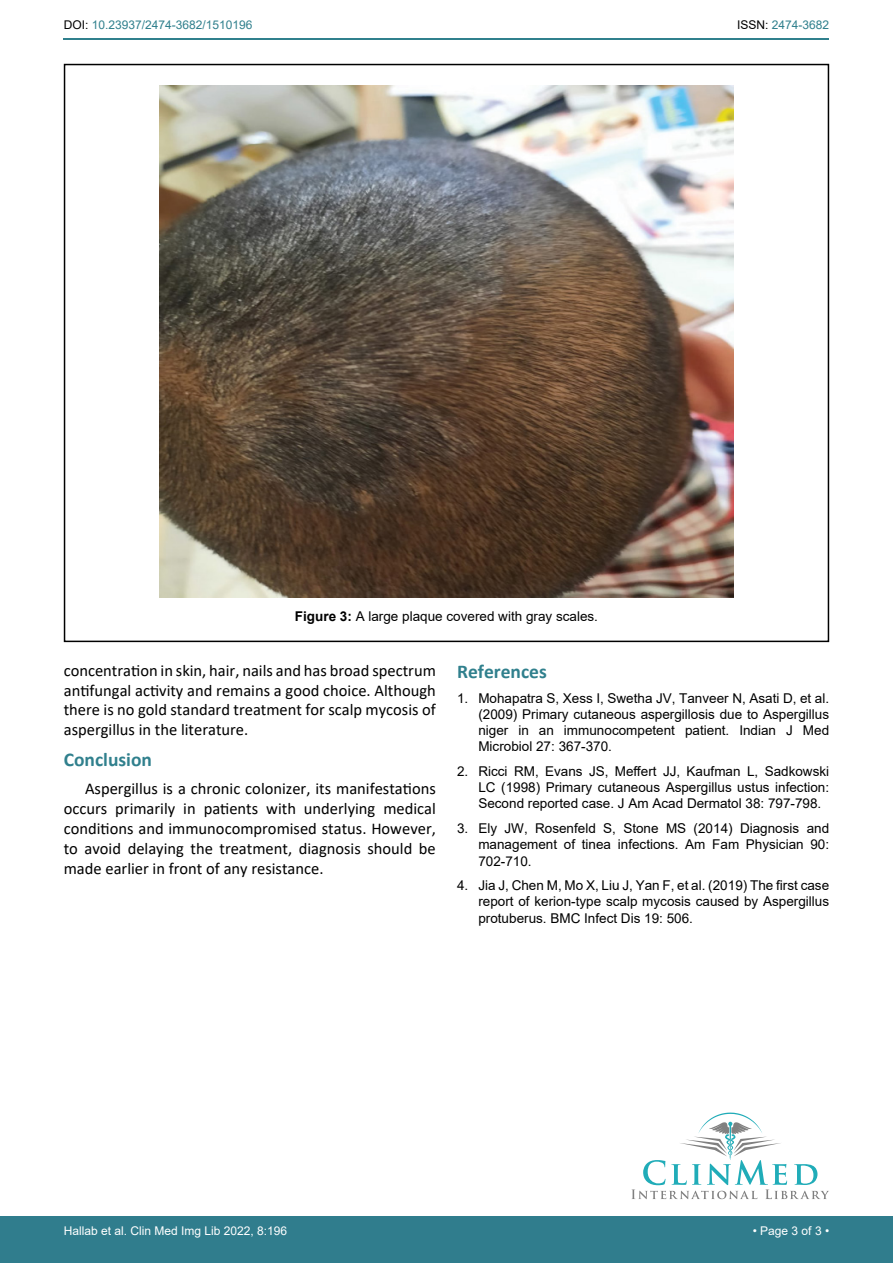
<style>
.page{position:relative;width:893px;height:1263px;background:#fff}
.page>*{position:absolute;margin:0;border:0;box-sizing:border-box;transform-origin:0 0}
.t1{font:700 19.5px "Calibri";color:#30808d}
.t2{font:16.5px/19.8px "Calibri";color:#000;text-align:justify}
.t3{font:13.5px/16.2px "Arial";color:#000;text-align:justify}
.t4{font:12px "Arial";color:#30808d}
.t5{font:12px "Arial";color:#fff}
.s1{color:#000}
.s2{font-weight:700}
</style>
<div class="page">
<hr style="left:64px;top:38px;width:765px;height:2px;background:#30808d">
<div style="left:0;top:1216px;width:893px;height:47px;background:#307d8d"></div>
<svg style="left:631px;top:1112px;width:198px;height:87px"></svg>
<svg style="left:63px;top:63px;width:767px;height:580px"></svg>
<img style="left:160px;top:85px;width:573px;height:513px">
<p class="t4" style="left:64px;top:17px;width:190px"><span class="s1">DOI:</span> 10.23937/2474-3682/1510196</p>
<p class="t4" style="left:737px;top:17px;width:94px"><span class="s1">ISSN:</span> 2474-3682</p>
<p class="t3" style="left:295px;top:607px;width:305px"><span class="s2">Figure 3:</span> A large plaque covered with gray scales.</p>
<p class="t2" style="left:64px;top:660px;width:374px">concentration in skin, hair, nails and has broad spectrum antifungal activity and remains a good choice. Although there is no gold standard treatment for scalp mycosis of aspergillus in the literature.</p>
<h1 class="t1" style="left:64px;top:746px;width:90px">Conclusion</h1>
<p class="t2" style="left:64px;top:779px;width:374px;text-indent:21px">Aspergillus is a chronic colonizer, its manifestations occurs primarily in patients with underlying medical conditions and immunocompromised status. However, to avoid delaying the treatment, diagnosis should be made earlier in front of any resistance.</p>
<h1 class="t1" style="left:457px;top:658px;width:91px">References</h1>
<p class="t3" style="left:478px;top:690px;width:352px;text-indent:-21px">1. Mohapatra S, Xess I, Swetha JV, Tanveer N, Asati D, et al. (2009) Primary cutaneous aspergillosis due to Aspergillus niger in an immunocompetent patient. Indian J Med Microbiol 27: 367-370.</p>
<p class="t3" style="left:478px;top:763px;width:352px;text-indent:-21px">2. Ricci RM, Evans JS, Meffert JJ, Kaufman L, Sadkowski LC (1998) Primary cutaneous Aspergillus ustus infection:<br>Second reported case. J Am Acad Dermatol 38: 797-798.</p>
<p class="t3" style="left:478px;top:820px;width:352px;text-indent:-21px">3. Ely JW, Rosenfeld S, Stone MS (2014) Diagnosis and management of tinea infections. Am Fam Physician 90:<br>702-710.</p>
<p class="t3" style="left:478px;top:877px;width:352px;text-indent:-21px">4. Jia J, Chen M, Mo X, Liu J, Yan F, et al. (2019) The first case report of kerion-type scalp mycosis caused by Aspergillus protuberus. BMC Infect Dis 19: 506.</p>
<p class="t5" style="left:64px;top:1222px;width:225px">Hallab et al. Clin Med Img Lib 2022, 8:196</p>
<p class="t5" style="left:753px;top:1222px;width:78px">• Page 3 of 3 •</p>
</div>
